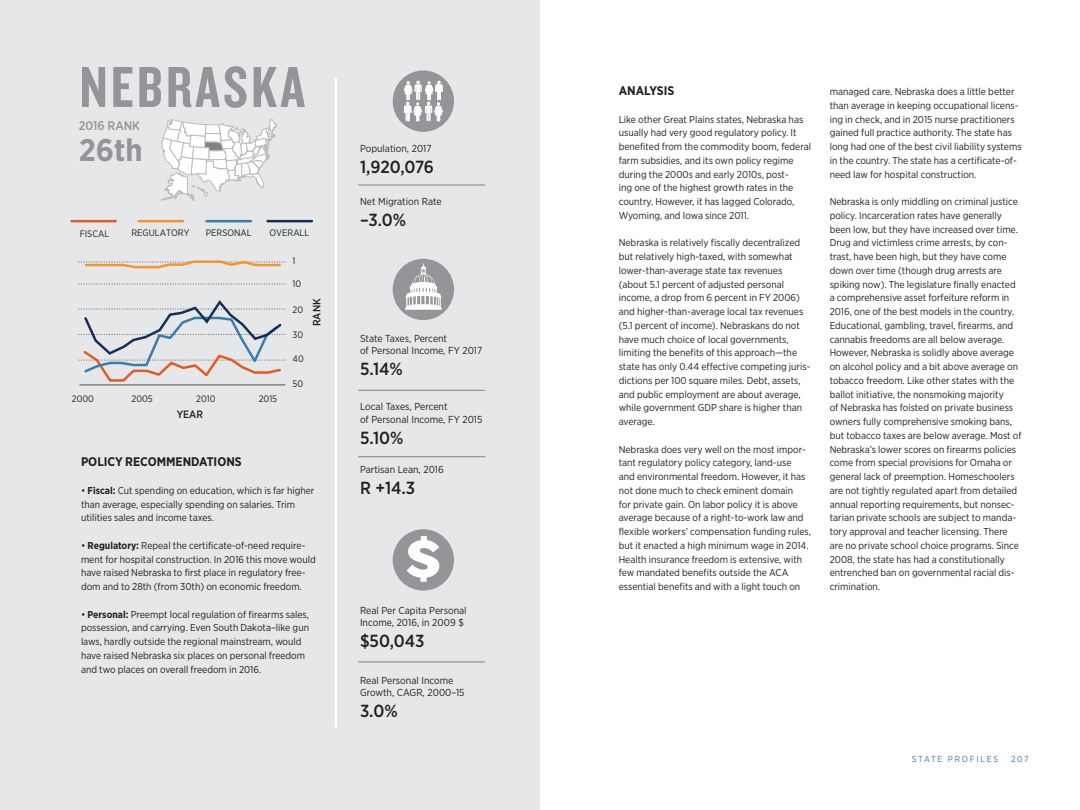
<style>
.page{position:relative;width:1080px;height:810px;background:#fff}
.page>*{position:absolute;margin:0;border:0;box-sizing:border-box;transform-origin:0 0}
.t1{font:60px "Knockout HTF49 Liteweight";letter-spacing:.05em;color:#939598}
.t2{font:53.38px "Knockout HTF72 Full Cruiserwt";color:#fff}
.t3{font:700 31.25px "Gotham Narrow";color:#939598}
.t4{font:500 17.5px "Gotham Narrow";color:#231f20}
.t5{font:700 12.5px "Gotham Narrow";color:#231f20}
.t6{font:500 12.5px "Gotham Narrow";color:#939598}
.t7{font:500 10.62px "Gotham Narrow";color:#231f20}
.t8{font:10.12px/12.1px "Gotham Narrow";color:#231f20}
.t9{font:10px/13.8px "Gotham Narrow";color:#231f20}
.t10{font:9.38px "Gotham Narrow";color:#231f20}
.t11{font:8.75px "Gotham Narrow";letter-spacing:.2em;color:#387ea8}
.s1{font-weight:700}
</style>
<div class="page">
<div style="left:0;top:0;width:540px;height:810px;background:#e6e7e9"></div>
<hr style="left:335px;top:78px;width:2px;height:650px;background:#fff">
<svg style="left:161px;top:119px;width:116px;height:82px"></svg>
<hr style="left:71px;top:220px;width:45px;height:2px;background:#e05b25">
<hr style="left:139px;top:220px;width:44px;height:2px;background:#f7932c">
<hr style="left:268px;top:220px;width:44px;height:2px;background:#153057">
<hr style="left:207px;top:220px;width:44px;height:2px;background:#387ea8">
<svg style="left:79px;top:283px;width:207px;height:2px"></svg>
<hr style="left:80px;top:384px;width:205px;height:2px;background:#6c6d70">
<svg style="left:79px;top:260px;width:207px;height:9px"></svg>
<svg style="left:79px;top:300px;width:207px;height:82px"></svg>
<div style="left:393px;top:70px;width:61px;height:62px;background:#939598;border-radius:50%"></div>
<svg style="left:404px;top:81px;width:39px;height:41px"></svg>
<div style="left:393px;top:259px;width:61px;height:61px;background:#939598;border-radius:50%"></div>
<svg style="left:404px;top:264px;width:38px;height:46px"></svg>
<div style="left:393px;top:529px;width:61px;height:62px;background:#939598;border-radius:50%"></div>
<hr style="left:358px;top:184px;width:127px;height:2px;background:#939598">
<hr style="left:358px;top:390px;width:127px;height:1px;background:#939598">
<hr style="left:358px;top:456px;width:127px;height:1px;background:#939598">
<hr style="left:358px;top:661px;width:127px;height:1px;background:#939598">
<h1 class="t1" style="left:79px;top:56px;width:227px">NEBRASKA</h1>
<p class="t6" style="left:79px;top:118px;width:63px">2016 RANK</p>
<h3 class="t3" style="left:79px;top:130px;width:65px">26th</h3>
<p class="t10" style="left:80px;top:227px;width:31px">FISCAL</p>
<p class="t10" style="left:131px;top:227px;width:60px">REGULATORY</p>
<p class="t10" style="left:206px;top:227px;width:47px">PERSONAL</p>
<p class="t10" style="left:270px;top:227px;width:41px">OVERALL</p>
<p class="t10" style="left:293px;top:255px;width:4px">1</p>
<p class="t10" style="left:72px;top:392px;width:24px">2000</p>
<p class="t10" style="left:132px;top:392px;width:23px">2005</p>
<p class="t10" style="left:196px;top:392px;width:21px">2010</p>
<p class="t10" style="left:259px;top:392px;width:20px">2015</p>
<p class="t7" style="left:177px;top:407px;width:28px">YEAR</p>
<p class="t10" style="left:293px;top:278px;width:10px">10</p>
<p class="t10" style="left:293px;top:304px;width:12px">20</p>
<p class="t10" style="left:293px;top:328px;width:12px">30</p>
<p class="t10" style="left:293px;top:353px;width:13px">40</p>
<p class="t10" style="left:293px;top:378px;width:12px">50</p>
<p class="t7" style="left:310px;top:326px;width:29px;rotate:-90deg">RANK</p>
<p class="t5" style="left:81px;top:454px;width:154px">Policy Recommendations</p>
<p class="t9" style="left:81px;top:483px;width:235px">• <span class="s1">Fiscal:</span> Cut spending on education, which is far higher than average, especially spending on salaries. Trim utilities sales and income taxes.</p>
<p class="t9" style="left:81px;top:538px;width:236px">• <span class="s1">Regulatory:</span> Repeal the certificate-of-need require&shy;ment for hospital construction. In 2016 this move would have raised Nebraska to first place in regulatory free&shy;dom and to 28th (from 30th) on economic freedom.</p>
<p class="t9" style="left:81px;top:607px;width:230px">• <span class="s1">Personal:</span> Preempt local regulation of firearms sales, possession, and carrying. Even South Dakota–like gun laws, hardly outside the regional mainstream, would have raised Nebraska six places on personal freedom and two places on overall freedom in 2016.</p>
<p class="t8" style="left:360px;top:142px;width:73px">Population, 2017</p>
<h3 class="t4" style="left:360px;top:156px;width:76px">1,920,076</h3>
<p class="t8" style="left:360px;top:196px;width:83px">Net Migration Rate</p>
<h3 class="t4" style="left:360px;top:209px;width:48px">–3.0%</h3>
<p class="t8" style="left:360px;top:332px;width:124px">State Taxes, Percent<br>of Personal Income, FY 2017</p>
<h3 class="t4" style="left:360px;top:358px;width:44px">5.14%</h3>
<p class="t8" style="left:360px;top:401px;width:124px">Local Taxes, Percent<br>of Personal Income, FY 2015</p>
<h3 class="t4" style="left:360px;top:426px;width:45px">5.10%</h3>
<p class="t8" style="left:360px;top:463px;width:85px">Partisan Lean, 2016</p>
<h3 class="t4" style="left:360px;top:477px;width:57px">R +14.3</h3>
<h2 class="t2" style="left:405px;top:530px;width:38px">$</h2>
<p class="t8" style="left:360px;top:604px;width:108px">Real Per Capita Personal<br>Income, 2016, in 2009 $</p>
<h3 class="t4" style="left:360px;top:630px;width:66px">$50,043</h3>
<p class="t8" style="left:360px;top:674px;width:106px">Real Personal Income<br>Growth, CAGR, 2000–15</p>
<h3 class="t4" style="left:360px;top:700px;width:39px">3.0%</h3>
<p class="t5" style="left:619px;top:83px;width:57px">ANALYSIS</p>
<p class="t9" style="left:619px;top:112px;width:194px">Like other Great Plains states, Nebraska has usually had very good regulatory policy. It benefited from the commodity boom, federal farm subsidies, and its own policy regime during the 2000s and early 2010s, post-<br>ing one of the highest growth rates in the country. However, it has lagged Colorado, Wyoming, and Iowa since 2011.</p>
<p class="t9" style="left:619px;top:236px;width:193px">Nebraska is relatively fiscally decentralized but relatively high-taxed, with somewhat lower-than-average state tax revenues (about 5.1 percent of adjusted personal income, a drop from 6 percent in FY 2006) and higher-than-average local tax revenues (5.1 percent of income). Nebraskans do not have much choice of local governments, limiting the benefits of this approach—the state has only 0.44 effective competing juris&shy;dictions per 100 square miles. Debt, assets, and public employment are about average, while government GDP share is higher than average.</p>
<p class="t9" style="left:619px;top:442px;width:194px">Nebraska does very well on the most impor&shy;tant regulatory policy category, land-use<br>and environmental freedom. However, it has not done much to check eminent domain<br>for private gain. On labor policy it is above average because of a right-to-work law and flexible workers’ compensation funding rules, but it enacted a high minimum wage in 2014.<br>Health insurance freedom is extensive, with few mandated benefits outside the ACA essential benefits and with a light touch on</p>
<p class="t9" style="left:830px;top:84px;width:194px">managed care. Nebraska does a little better than average in keeping occupational licens&shy;ing in check, and in 2015 nurse practitioners gained full practice authority. The state has long had one of the best civil liability systems in the country. The state has a certificate-of&shy;need law for hospital construction.</p>
<p class="t9" style="left:830px;top:194px;width:193px">Nebraska is only middling on criminal justice policy. Incarceration rates have generally been low, but they have increased over time.<br>Drug and victimless crime arrests, by con&shy;trast, have been high, but they have come down over time (though drug arrests are spiking now). The legislature finally enacted a comprehensive asset forfeiture reform in 2016, one of the best models in the country.<br>Educational, gambling, travel, firearms, and cannabis freedoms are all below average.<br>However, Nebraska is solidly above average on alcohol policy and a bit above average on tobacco freedom. Like other states with the ballot initiative, the nonsmoking majority<br>of Nebraska has foisted on private business owners fully comprehensive smoking bans, but tobacco taxes are below average. Most of Nebraska’s lower scores on firearms policies come from special provisions for Omaha or general lack of preemption. Homeschoolers are not tightly regulated apart from detailed annual reporting requirements, but nonsec&shy;tarian private schools are subject to manda&shy;tory approval and teacher licensing. There are no private school choice programs. Since 2008, the state has had a constitutionally entrenched ban on governmental racial dis&shy;crimination.</p>
<p class="t11" style="left:912px;top:753px;width:88px">STATE PROFILES</p>
<p class="t11" style="left:1011px;top:753px;width:19px">207</p>
</div>
